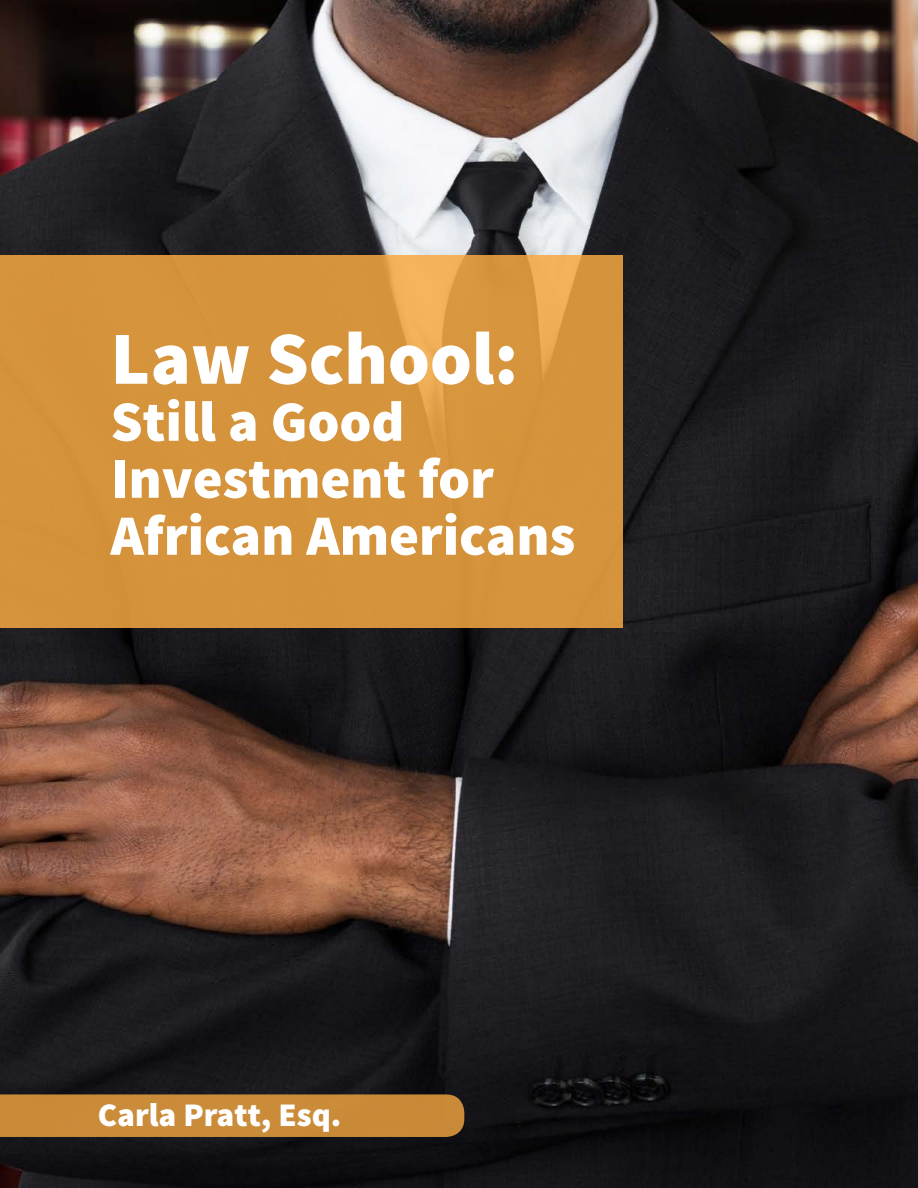
<style>
.page{position:relative;width:918px;height:1188px;background:#fff}
.page>*{position:absolute;margin:0;border:0;box-sizing:border-box;transform-origin:0 0}
.t1{font:900 75px "Source Sans Pro";color:#fff}
.t2{font:900 57px/57px "Source Sans Pro";color:#fff}
.t3{font:900 33px "Source Sans Pro";color:#fff}
</style>
<div class="page">
<img style="left:0;top:0;width:918px;height:1188px">
<div style="left:0;top:255px;width:623px;height:372px;background:#d5933c"></div>
<div style="left:0;top:1094px;width:464px;height:43px;background:#ca8b39"></div>
<h1 class="t1" style="left:111px;top:310px;width:409px">Law School:</h1>
<p class="t2" style="left:111px;top:396px;width:466px">Still a Good<br>Investment for<br>African Americans</p>
<p class="t3" style="left:98px;top:1094px;width:245px">Carla Pratt, Esq.</p>
</div>
